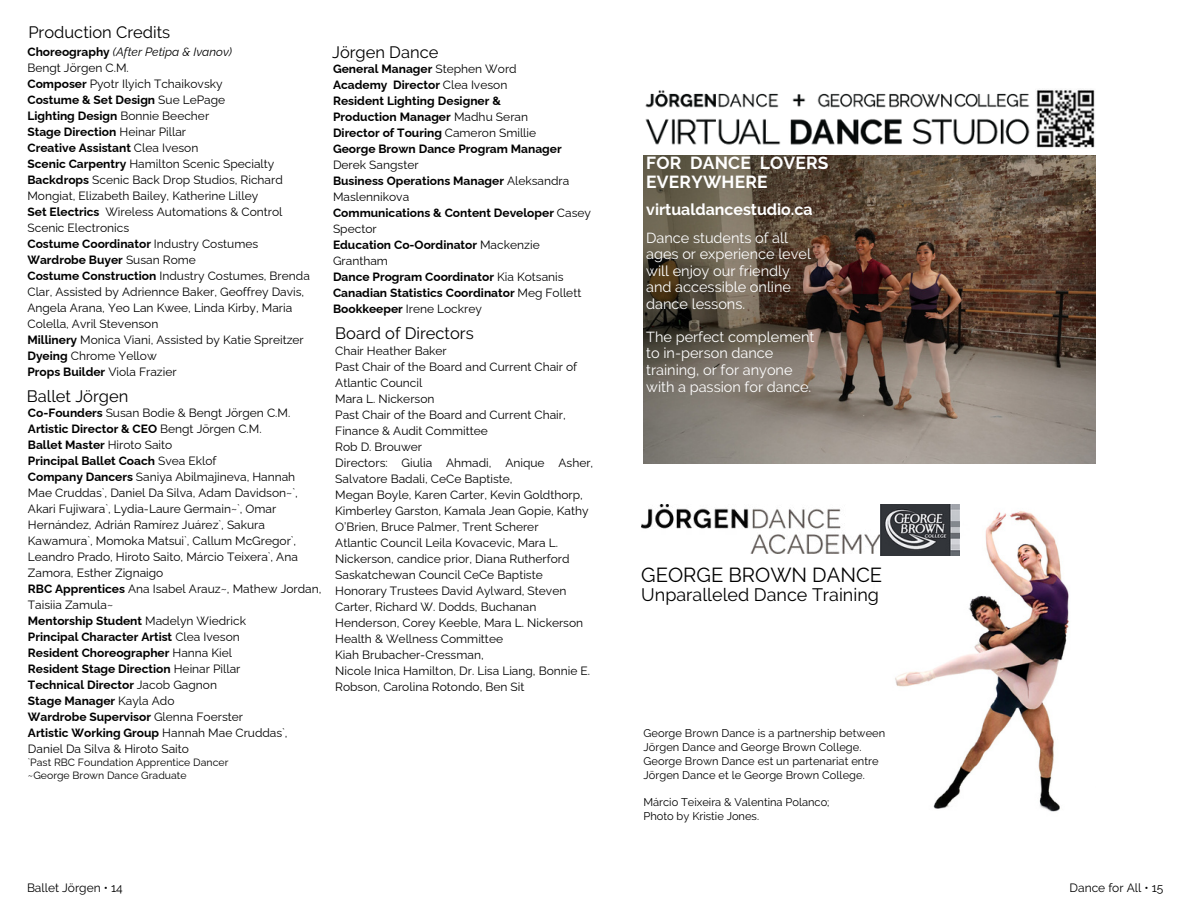
<style>
.page{position:relative;width:1188px;height:918px;background:#fff}
.page>*{position:absolute;margin:0;border:0;box-sizing:border-box;transform-origin:0 0}
.t1{font:20.25px "Raleway";color:#000}
.t2{font:18px "Raleway";color:#000}
.t3{font:700 17.4px/18.9px "Raleway";letter-spacing:.01em;color:#fff}
.t4{font:16.5px "Raleway";color:#000}
.t5{font:700 15.9px "Raleway";color:#fff}
.t6{font:14.55px/16.5px "Raleway";color:#fff}
.t7{font:12px/16px "Raleway";color:#000}
.t8{font:700 12px/16px "Raleway";color:#000}
.t9{font:11.1px/14px "Raleway";letter-spacing:.005em;color:#000}
.t10{font:10.5px/13.2px "Raleway";letter-spacing:.005em;color:#000}
.s1{font-weight:700}
.s2{font-style:italic}
.s3{font-weight:400}
</style>
<div class="page">
<img style="left:880px;top:504px;width:189px;height:308px">
<img style="left:641px;top:504px;width:318px;height:51px">
<img style="left:643px;top:156px;width:453px;height:308px">
<img style="left:1036px;top:90px;width:59px;height:58px">
<img style="left:645px;top:90px;width:385px;height:55px">
<h3 class="t4" style="left:28px;top:23px;width:143px">Production Credits</h3>
<p class="t7" style="left:27px;top:42px;width:284px"><span class="s1">Choreography</span> <span class="s2">(After Petipa &amp; Ivanov)<br></span>Bengt Jörgen C.M.<br><span class="s1">Composer</span> Pyotr Ilyich Tchaikovsky<br><span class="s1">Costume &amp; Set Design</span> Sue LePage<br><span class="s1">Lighting Design</span> Bonnie Beecher<br><span class="s1">Stage Direction</span> Heinar Pillar<br><span class="s1">Creative Assistant</span> Clea Iveson<br><span class="s1">Scenic Carpentry</span> Hamilton Scenic Specialty <span class="s1">Backdrops</span> Scenic Back Drop Studios, Richard Mongiat, Elizabeth Bailey, Katherine Lilley<br><span class="s1">Set Electrics</span> Wireless Automations &amp; Control Scenic Electronics<br><span class="s1">Costume Coordinator</span> Industry Costumes <span class="s1">Wardrobe Buyer</span> Susan Rome<br><span class="s1">Costume Construction</span> Industry Costumes, Brenda Clar, Assisted by Adriennce Baker, Geoffrey Davis, Angela Arana, Yeo Lan Kwee, Linda Kirby, Maria Colella, Avril Stevenson<br><span class="s1">Millinery</span> Monica Viani, Assisted by Katie Spreitzer <span class="s1">Dyeing</span> Chrome Yellow<br><span class="s1">Props Builder</span> Viola Frazier</p>
<h3 class="t4" style="left:27px;top:386px;width:103px">Ballet Jörgen</h3>
<p class="t7" style="left:28px;top:404px;width:295px"><span class="s1">Co-Founders</span> Susan Bodie &amp; Bengt Jörgen C.M.<br><span class="s1">Artistic Director &amp; CEO</span> Bengt Jörgen C.M.<br><span class="s1">Ballet Master</span> Hiroto Saito<br><span class="s1">Principal Ballet Coach</span> Svea Eklof<br><span class="s1">Company Dancers</span> Saniya Abilmajineva, Hannah Mae Cruddas`, Daniel Da Silva, Adam Davidson~`, Akari Fujiwara`, Lydia-Laure Germain~`, Omar Hernández, Adrián Ramírez Juárez`, Sakura Kawamura`, Momoka Matsui`, Callum McGregor`, Leandro Prado, Hiroto Saito, Márcio Teixera`, Ana Zamora, Esther Zignaigo<br><span class="s1">RBC Apprentices</span> Ana Isabel Arauz~, Mathew Jordan, Taisiia Zamula~<br><span class="s1">Mentorship Student</span> Madelyn Wiedrick<br><span class="s1">Principal Character Artist</span> Clea Iveson<br><span class="s1">Resident Choreographer</span> Hanna Kiel<br><span class="s1">Resident Stage Direction</span> Heinar Pillar<br><span class="s1">Technical Director</span> Jacob Gagnon<br><span class="s1">Stage Manager</span> Kayla Ado<br><span class="s1">Wardrobe Supervisor</span> Glenna Foerster<br><span class="s1">Artistic Working Group</span> Hannah Mae Cruddas`, Daniel Da Silva &amp; Hiroto Saito</p>
<p class="t10" style="left:28px;top:754px;width:202px">`Past RBC Foundation Apprentice Dancer ~George Brown Dance Graduate</p>
<h3 class="t4" style="left:332px;top:42px;width:108px">Jörgen Dance</h3>
<p class="t8" style="left:333px;top:60px;width:230px">General Manager <span class="s3">Stephen Word<br></span>Academy Director <span class="s3">Clea Iveson<br></span>Resident Lighting Designer &amp;<br>Production Manager <span class="s3">Madhu Seran<br></span>Director of Touring <span class="s3">Cameron Smillie<br></span>George Brown Dance Program Manager</p>
<p class="t8" style="left:333px;top:156px;width:260px"><span class="s3">Derek Sangster<br></span>Business Operations Manager <span class="s3">Aleksandra<br>Maslennikova<br></span>Communications &amp; Content Developer <span class="s3">Casey<br>Spector<br></span>Education Co-Oordinator <span class="s3">Mackenzie<br>Grantham<br></span>Dance Program Coordinator <span class="s3">Kia Kotsanis<br></span>Canadian Statistics Coordinator <span class="s3">Meg Follett<br></span>Bookkeeper <span class="s3">Irene Lockrey</span></p>
<h3 class="t4" style="left:335px;top:324px;width:140px">Board of Directors</h3>
<p class="t7" style="left:335px;top:342px;width:260px">Chair Heather Baker<br>Past Chair of the Board and Current Chair of Atlantic Council<br>Mara L. Nickerson<br>Past Chair of the Board and Current Chair, Finance &amp; Audit Committee<br>Rob D. Brouwer<br>Directors: Giulia Ahmadi, Anique Asher, Salvatore Badali, CeCe Baptiste,<br>Megan Boyle, Karen Carter, Kevin Goldthorp, Kimberley Garston, Kamala Jean Gopie, Kathy O’Brien, Bruce Palmer, Trent Scherer<br>Atlantic Council Leila Kovacevic, Mara L.<br>Nickerson, candice prior, Diana Rutherford Saskatchewan Council CeCe Baptiste Honorary Trustees David Aylward, Steven Carter, Richard W. Dodds, Buchanan Henderson, Corey Keeble, Mara L. Nickerson Health &amp; Wellness Committee<br>Kiah Brubacher-Cressman,<br>Nicole Inica Hamilton, Dr. Lisa Liang, Bonnie E.<br>Robson, Carolina Rotondo, Ben Sit</p>
<h3 class="t3" style="left:646px;top:154px;width:184px">FOR DANCE LOVERS<br>EVERYWHERE</h3>
<h3 class="t5" style="left:646px;top:201px;width:168px">virtualdancestudio.ca</h3>
<p class="t6" style="left:646px;top:229px;width:166px">Dance students of all ages or experience level will enjoy our friendly and accessible online dance lessons.</p>
<p class="t6" style="left:646px;top:329px;width:170px">The perfect complement to in-person dance training, or for anyone with a passion for dance.</p>
<h1 class="t1" style="left:641px;top:563px;width:242px">GEORGE BROWN DANCE</h1>
<h2 class="t2" style="left:641px;top:584px;width:239px">Unparalleled Dance Training</h2>
<p class="t9" style="left:643px;top:726px;width:243px">George Brown Dance is a partnership between Jörgen Dance and George Brown College.<br>George Brown Dance est un partenariat entre Jörgen Dance et le George Brown College.</p>
<p class="t9" style="left:643px;top:795px;width:188px">Márcio Teixeira &amp; Valentina Polanco;<br>Photo by Kristie Jones.</p>
<p class="t7" style="left:27px;top:880px;width:97px">Ballet Jörgen • 14</p>
<p class="t7" style="left:1070px;top:880px;width:95px">Dance for All • 15</p>
</div>
